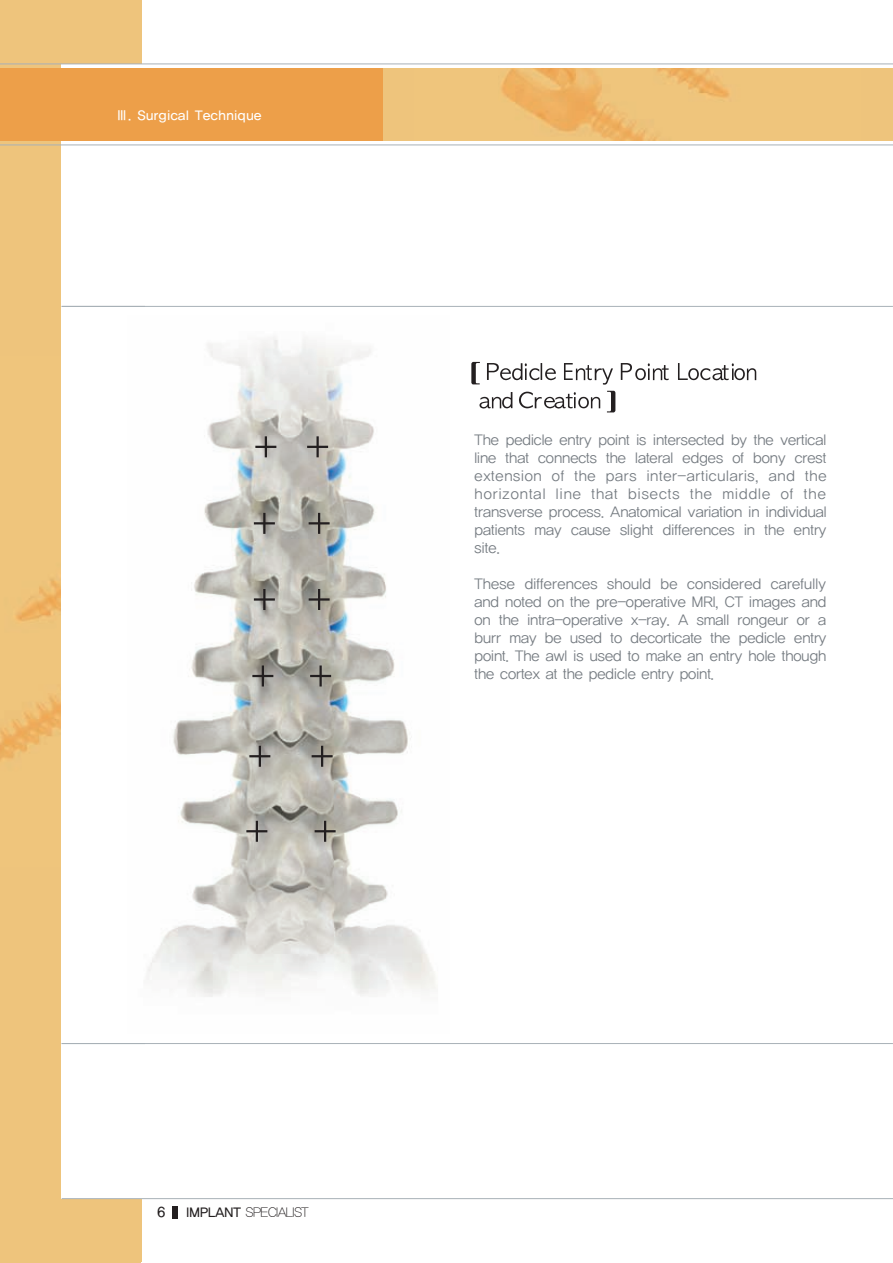
<style>
.page{position:relative;width:893px;height:1263px;background:#fff}
.page>*{position:absolute;margin:0;border:0;box-sizing:border-box;transform-origin:0 0}
.t1{font:14.25px/18px "YGO12";letter-spacing:-.09em;color:#767c82;text-align:justify}
.t2{font:13.5px "YGO13";color:#231f20}
.t3{font:12.75px "YGO13";letter-spacing:-.06em;color:#fff}
.t4{font:12.75px "YGO11";letter-spacing:-.125em;color:#231f20}
.s1{font-family:"YGO13"}
</style>
<div class="page">
<hr style="left:0;top:145px;width:893px;height:1px;background:#a8b1b7">
<hr style="left:0;top:64px;width:893px;height:1px;background:#a8b1b7">
<div style="left:0;top:0;width:141px;height:1261px;background:#eec47c"></div>
<div style="left:61px;top:64px;width:84px;height:1135px;background:#fff"></div>
<div style="left:0;top:68px;width:383px;height:72px;background:#ed9f49"></div>
<hr style="left:0;top:145px;width:892px;height:1px;background:#a8b1b7">
<hr style="left:0;top:64px;width:892px;height:1px;background:#a8b1b7">
<hr style="left:62px;top:1198px;width:830px;height:1px;background:#a8b1b7">
<div style="left:383px;top:68px;width:509px;height:72px;background:#eec47c"></div>
<img style="left:501px;top:68px;width:228px;height:72px">
<hr style="left:62px;top:306px;width:830px;height:1px;background:#a8b1b7">
<hr style="left:62px;top:1043px;width:830px;height:1px;background:#a8b1b7">
<div style="left:173px;top:1206px;width:5px;height:12px;background:#231f20"></div>
<img style="left:471px;top:361px;width:9px;height:23px">
<img style="left:487px;top:363px;width:12px;height:17px">
<img style="left:500px;top:363px;width:38px;height:18px">
<img style="left:538px;top:363px;width:18px;height:18px">
<img style="left:564px;top:363px;width:37px;height:18px">
<img style="left:601px;top:368px;width:12px;height:16px">
<img style="left:620px;top:363px;width:41px;height:18px">
<img style="left:661px;top:365px;width:8px;height:16px">
<img style="left:678px;top:363px;width:43px;height:18px">
<img style="left:721px;top:363px;width:12px;height:18px">
<img style="left:733px;top:363px;width:24px;height:18px">
<img style="left:479px;top:392px;width:34px;height:17px">
<img style="left:519px;top:391px;width:13px;height:18px">
<img style="left:532px;top:393px;width:21px;height:16px">
<img style="left:553px;top:393px;width:18px;height:16px">
<img style="left:571px;top:392px;width:30px;height:17px">
<img style="left:607px;top:390px;width:9px;height:22px">
<img style="left:147px;top:337px;width:289px;height:660px">
<hr style="left:255px;top:446px;width:21px;height:2px;background:#231f20">
<hr style="left:265px;top:436px;width:2px;height:21px;background:#231f20">
<hr style="left:307px;top:446px;width:21px;height:2px;background:#231f20">
<hr style="left:316px;top:436px;width:3px;height:21px;background:#231f20">
<hr style="left:254px;top:522px;width:21px;height:2px;background:#231f20">
<hr style="left:263px;top:513px;width:2px;height:21px;background:#231f20">
<hr style="left:309px;top:522px;width:21px;height:2px;background:#231f20">
<hr style="left:318px;top:513px;width:2px;height:21px;background:#231f20">
<hr style="left:254px;top:598px;width:21px;height:3px;background:#231f20">
<hr style="left:263px;top:589px;width:2px;height:21px;background:#231f20">
<hr style="left:309px;top:598px;width:21px;height:3px;background:#231f20">
<hr style="left:318px;top:589px;width:2px;height:21px;background:#231f20">
<hr style="left:252px;top:675px;width:21px;height:2px;background:#231f20">
<hr style="left:262px;top:665px;width:2px;height:21px;background:#231f20">
<hr style="left:310px;top:675px;width:21px;height:2px;background:#231f20">
<hr style="left:319px;top:665px;width:3px;height:21px;background:#231f20">
<hr style="left:249px;top:755px;width:21px;height:2px;background:#231f20">
<hr style="left:259px;top:746px;width:2px;height:21px;background:#231f20">
<hr style="left:312px;top:755px;width:21px;height:2px;background:#231f20">
<hr style="left:321px;top:746px;width:2px;height:21px;background:#231f20">
<hr style="left:246px;top:830px;width:21px;height:2px;background:#231f20">
<hr style="left:256px;top:821px;width:2px;height:21px;background:#231f20">
<hr style="left:315px;top:830px;width:21px;height:2px;background:#231f20">
<hr style="left:324px;top:821px;width:2px;height:21px;background:#231f20">
<p class="t3" style="left:116px;top:109px;width:148px">Ⅲ. Surgical Technique</p>
<p class="t1" style="left:474px;top:431px;width:355px">The pedicle entry point is intersected by the vertical line that connects the lateral edges of bony crest extension of the pars inter-articularis, and the horizontal line that bisects the middle of the transverse process. Anatomical variation in individual patients may cause slight differences in the entry site.</p>
<p class="t1" style="left:474px;top:575px;width:355px">These differences should be considered carefully and noted on the pre-operative MRI, CT images and on the intra-operative x-ray. A small rongeur or a burr may be used to decorticate the pedicle entry point. The awl is used to make an entry hole though the cortex at the pedicle entry point.</p>
<p class="t2" style="left:157px;top:1205px;width:11px">6</p>
<p class="t4" style="left:186px;top:1206px;width:125px"><span class="s1">IMPLANT</span> SPECIALIST</p>
</div>
